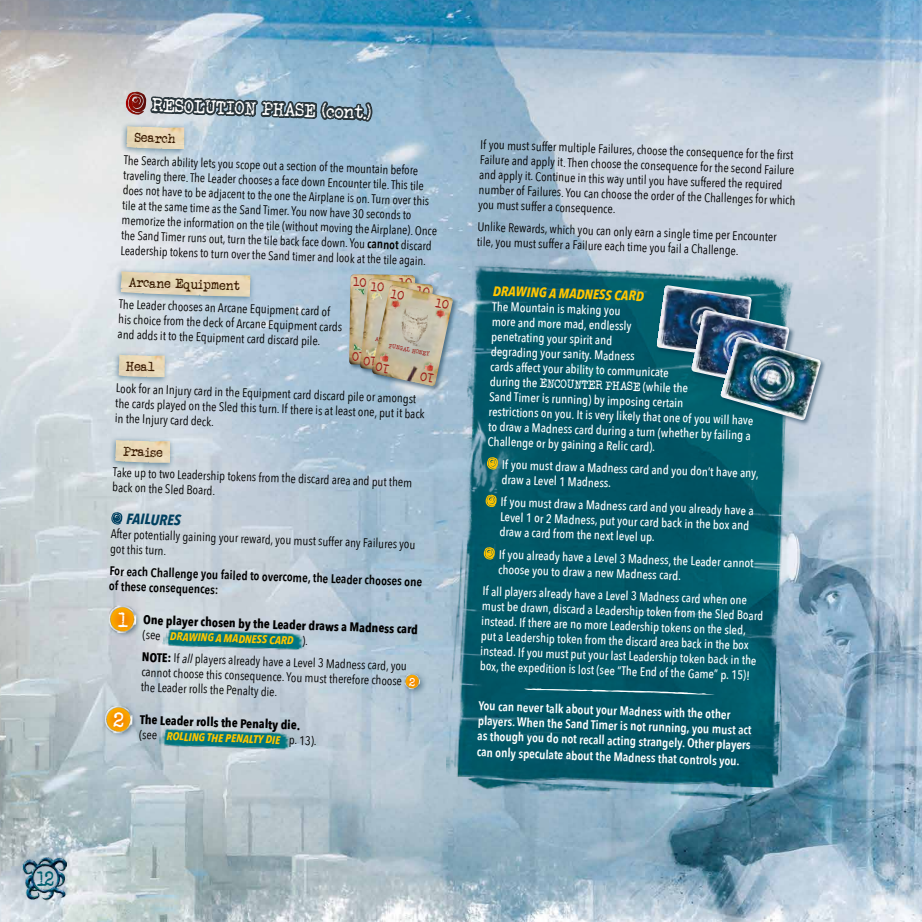
<style>
.page{position:relative;width:922px;height:922px;background:#fff}
.page>*{position:absolute;margin:0;border:0;box-sizing:border-box;transform-origin:0 0}
.t1{font:21.25px "Veteran Typewriter";color:#005f6e;scale:.9 1}
.t2{font:18.75px "Veteran Typewriter";color:#fff}
.t3{font:italic 700 15px "Avenir Next Condensed";color:#004060}
.t4{font:italic 700 13.75px "Avenir Next Condensed";color:#ffc500}
.t5{font:13.5px "Veteran Typewriter";color:#371900}
.t6{font:12.5px/15px "Avenir Next Condensed";color:#000}
.t7{font:500 12.5px/15px "Avenir Next Condensed";color:#fff}
.t8{font:600 12.5px/15px "Avenir Next Condensed";color:#fff}
.t9{font:600 12.5px/15px "Avenir Next Condensed";color:#000}
.t10{font:700 12.5px "Avenir Next Condensed";color:#000}
.t11{font:italic 700 11.25px "Avenir Next Condensed";color:#ffc500}
.t12{font:6.12px "Veteran Typewriter";color:#9b1c18}
.s1{font-weight:600}
.s2{font-weight:400;font-style:normal;font-size:12.5px;color:#000}
.s3{font-weight:700}
.s4{font-style:italic}
.s5{font-family:"Veteran Typewriter";font-weight:400}
</style>
<div class="page">
<img style="left:0;top:0;width:921px;height:921px">
<img style="left:444px;top:251px;width:361px;height:565px">
<svg style="left:487px;top:457px;width:11px;height:12px"></svg>
<svg style="left:485px;top:494px;width:11px;height:13px"></svg>
<svg style="left:483px;top:547px;width:11px;height:12px"></svg>
<div style="left:114px;top:267px;width:141px;height:37px;background:#004060;opacity:.5"></div>
<img style="left:121px;top:271px;width:5px;height:25px">
<div style="left:119px;top:122px;width:70px;height:34px;background:#004060;opacity:.5"></div>
<div style="left:112px;top:350px;width:58px;height:34px;background:#004060;opacity:.5"></div>
<img style="left:119px;top:354px;width:46px;height:23px">
<div style="left:108px;top:435px;width:67px;height:35px;background:#004060;opacity:.5"></div>
<img style="left:115px;top:440px;width:55px;height:22px">
<img style="left:349px;top:331px;width:9px;height:34px">
<div style="left:352px;top:342px;width:14px;height:10px;background:#477331;opacity:.5"></div>
<img style="left:360px;top:331px;width:11px;height:43px">
<div style="left:371px;top:284px;width:87px;height:108px;background:#002943;opacity:.5"></div>
<img style="left:371px;top:285px;width:82px;height:101px">
<img style="left:396px;top:331px;width:36px;height:17px">
<img style="left:22px;top:856px;width:44px;height:44px">
<div style="left:655px;top:284px;width:102px;height:81px;background:#002943;opacity:.5"></div>
<img style="left:656px;top:285px;width:95px;height:74px">
<div style="left:690px;top:309px;width:105px;height:86px;background:#002943;opacity:.5"></div>
<img style="left:690px;top:310px;width:99px;height:79px">
<div style="left:719px;top:335px;width:107px;height:91px;background:#002943;opacity:.5"></div>
<img style="left:719px;top:337px;width:102px;height:84px">
<img style="left:159px;top:725px;width:132px;height:28px">
<img style="left:162px;top:625px;width:143px;height:28px">
<svg style="left:111px;top:512px;width:11px;height:12px"></svg>
<div style="left:401px;top:670px;width:27px;height:27px;background:#002943;opacity:.5"></div>
<img style="left:404px;top:673px;width:16px;height:16px">
<div style="left:107px;top:604px;width:35px;height:35px;background:#002943;opacity:.5"></div>
<img style="left:108px;top:605px;width:29px;height:28px">
<div style="left:103px;top:704px;width:35px;height:35px;background:#002943;opacity:.5"></div>
<img style="left:104px;top:705px;width:29px;height:28px">
<svg style="left:524px;top:688px;width:190px;height:7px"></svg>
<svg style="left:352px;top:344px;width:39px;height:29px"></svg>
<svg style="left:399px;top:345px;width:37px;height:37px"></svg>
<svg style="left:126px;top:0;width:323px;height:331px;background:#a5bdcc"></svg>
<svg style="left:405px;top:674px;width:14px;height:14px"></svg>
<svg style="left:110px;top:607px;width:25px;height:24px"></svg>
<svg style="left:106px;top:707px;width:25px;height:24px"></svg>
<h1 class="t1" style="left:37px;top:865px;width:20px">12</h1>
<h2 class="t2" style="left:153px;top:94px;width:220px;rotate:2deg">RESOLUTION PHASE (cont.)</h2>
<p class="t6" style="left:124px;top:152px;width:317px;rotate:2deg">The Search ability lets you scope out a section of the mountain before traveling there. The Leader chooses a face down Encounter tile. This tile does not have to be adjacent to the one the Airplane is on. Turn over this tile at the same time as the Sand Timer. You now have 30 seconds to memorize the information on the tile (without moving the Airplane). Once the Sand Timer runs out, turn the tile back face down. You <span class="s1">cannot</span> discard Leadership tokens to turn over the Sand timer and look at the tile again.</p>
<p class="t6" style="left:119px;top:296px;width:225px;rotate:2deg">The Leader chooses an Arcane Equipment card of his choice from the deck of Arcane Equipment cards and adds it to the Equipment card discard pile.</p>
<p class="t6" style="left:116px;top:380px;width:311px;rotate:2deg">Look for an Injury card in the Equipment card discard pile or amongst the cards played on the Sled this turn. If there is at least one, put it back in the Injury card deck.</p>
<p class="t5" style="left:135px;top:129px;width:42px;rotate:2deg">Search</p>
<p class="t5" style="left:129px;top:274px;width:113px;rotate:2deg">Arcane Equipment</p>
<p class="t12" style="left:389px;top:342px;width:43px;rotate:12deg">FUNGAL HONEY</p>
<p class="t5" style="left:127px;top:358px;width:30px;rotate:2deg">Heal</p>
<p class="t5" style="left:124px;top:443px;width:41px;rotate:2deg">Praise</p>
<p class="t6" style="left:113px;top:464px;width:301px;rotate:2deg">Take up to two Leadership tokens from the discard area and put them back on the Sled Board.</p>
<p class="t3" style="left:127px;top:509px;width:56px;rotate:2deg">FAILURES</p>
<p class="t6" style="left:111px;top:525px;width:306px;rotate:2deg">After potentially gaining your reward, you must suffer any Failures you got this turn.</p>
<p class="t9" style="left:110px;top:563px;width:314px;rotate:2deg">For each Challenge you failed to overcome, the Leader chooses one of these consequences:</p>
<p class="t10" style="left:143px;top:612px;width:276px;rotate:2deg">One player chosen by the Leader draws a Madness card</p>
<p class="t11" style="left:143px;top:628px;width:167px;rotate:2deg"><span class="s2">(see</span> DRAWING A MADNESS CARD <span class="s2">).</span></p>
<p class="t6" style="left:142px;top:648px;width:266px;rotate:2deg"><span class="s3">NOTE:</span> If <span class="s4">all</span> players already have a Level 3 Madness card, you cannot choose this consequence. You must therefore choose</p>
<p class="t6" style="left:141px;top:678px;width:138px;rotate:2deg">the Leader rolls the Penalty die.</p>
<p class="t10" style="left:140px;top:711px;width:162px;rotate:2deg">The Leader rolls the Penalty die.</p>
<p class="t11" style="left:139px;top:728px;width:179px;rotate:2deg"><span class="s2">(see</span> ROLLING THE PENALTY DIE <span class="s2">p. 13).</span></p>
<p class="t6" style="left:480px;top:136px;width:318px;rotate:2deg">If you must suffer multiple Failures, choose the consequence for the fi rst Failure and apply it. Then choose the consequence for the second Failure and apply it. Continue in this way until you have suffered the required number of Failures. You can choose the order of the Challenges for which you must suffer a consequence.</p>
<p class="t6" style="left:477px;top:218px;width:301px;rotate:2deg">Unlike Rewards, which you can only earn a single time per Encounter tile, you must suffer a Failure each time you fail a Challenge.</p>
<p class="t4" style="left:493px;top:282px;width:152px;rotate:2deg">DRAWING A MADNESS CARD</p>
<p class="t7" style="left:492px;top:298px;width:266px;rotate:2deg">The Mountain is making you<br>more and more mad, endlessly<br>penetrating your spirit and<br>degrading your sanity. Madness<br>cards affect your ability to communicate<br>during the <span class="s5">ENCOUNTER PHASE</span> (while the<br>Sand Timer is running) by imposing certain<br>restrictions on you. It is very likely that one of you will have to draw a Madness card during a turn (whether by failing a Challenge or by gaining a Relic card).</p>
<p class="t7" style="left:502px;top:456px;width:258px;rotate:2deg">If you must draw a Madness card and you don’t have any, draw a Level 1 Madness.</p>
<p class="t7" style="left:501px;top:494px;width:254px;rotate:2deg">If you must draw a Madness card and you already have a<br>Level 1 or 2 Madness, put your card back in the box and draw a card from the next level up.</p>
<p class="t7" style="left:499px;top:546px;width:256px;rotate:2deg">If you already have a Level 3 Madness, the Leader cannot choose you to draw a new Madness card.</p>
<p class="t7" style="left:482px;top:583px;width:283px;rotate:2deg">If all players already have a Level 3 Madness card when one must be drawn, discard a Leadership token from the Sled Board instead. If there are no more Leadership tokens on the sled, put a Leadership token from the discard area back in the box instead. If you must put your last Leadership token back in the box, the expedition is lost (see “The End of the Game” p. 15)!</p>
<p class="t8" style="left:478px;top:697px;width:275px;rotate:2deg">You can never talk about your Madness with the other players. When the Sand Timer is not running, you must act as though you do not recall acting strangely. Other players</p>
<p class="t8" style="left:477px;top:743px;width:264px;rotate:2deg">can only speculate about the Madness that controls you.</p>
</div>
